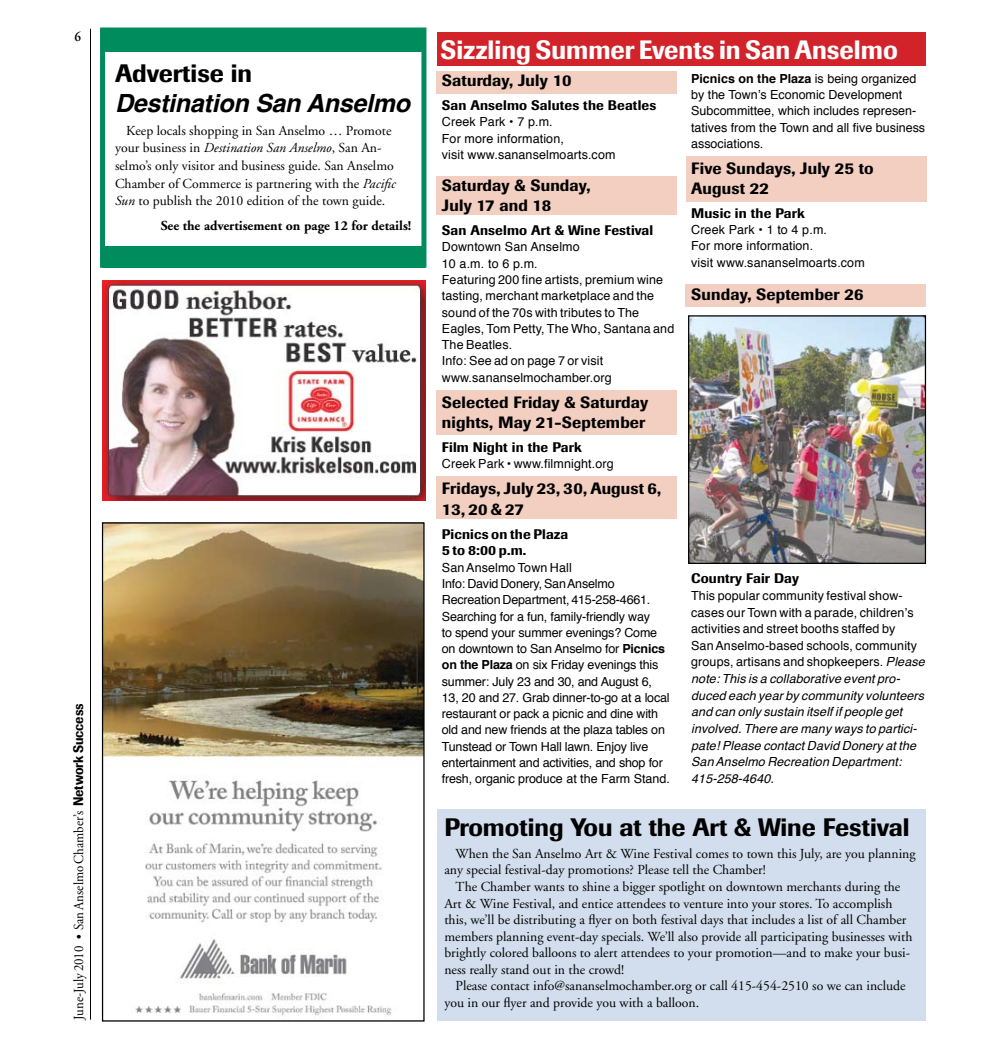
<style>
.page{position:relative;width:998px;height:1051px;background:#fff}
.page>*{position:absolute;margin:0;border:0;box-sizing:border-box;transform-origin:0 0}
.t1{font:500 26.25px "Imago";color:#fff}
.t2{font:500 25px "Imago";color:#000}
.t3{font:italic 700 25px "Helvetica";letter-spacing:-.01em;color:#000}
.t4{font:500 16.25px/20px "Imago";letter-spacing:.01em;color:#000}
.t5{font:13.75px/16.5px "Adobe Garamond";color:#000}
.t6{font:500 13.75px/16.2px "Imago";letter-spacing:.01em;color:#000}
.t7{font:13.75px "Adobe Garamond";color:#000;scale:.94 1}
.t8{font:700 13.75px "Adobe Garamond";color:#000}
.t9{font:12.5px/16.2px "Helvetica";color:#000}
.t10{font:italic 12.5px/16.6px "Helvetica";letter-spacing:.01em;color:#000}
.s1{font-style:italic}
.s2{font-weight:700;font-size:12.5px}
.s3{font-family:"Imago";font-weight:500}
.s4{font-weight:700}
.s5{font-style:normal}
</style>
<div class="page">
<hr style="left:90px;top:29px;width:1px;height:990px;background:#000">
<div style="left:436px;top:71px;width:240px;height:23px;background:#f2cfc1"></div>
<div style="left:436px;top:176px;width:240px;height:39px;background:#f2cfc1"></div>
<div style="left:436px;top:390px;width:240px;height:44px;background:#f2cfc1"></div>
<div style="left:436px;top:476px;width:240px;height:43px;background:#f2cfc1"></div>
<div style="left:686px;top:156px;width:240px;height:45px;background:#f2cfc1"></div>
<div style="left:685px;top:284px;width:240px;height:22px;background:#f2cfc1"></div>
<img style="left:102px;top:280px;width:323px;height:220px">
<img style="left:104px;top:524px;width:318px;height:495px">
<div style="left:102px;top:522px;width:322px;height:499px;border:1px solid #000"></div>
<div style="left:437px;top:808px;width:488px;height:212px;background:#d2deed"></div>
<div style="left:437px;top:32px;width:488px;height:33px;background:#d2232a"></div>
<img style="left:690px;top:317px;width:234px;height:244px">
<div style="left:688px;top:315px;width:238px;height:248px;border:1px solid #000"></div>
<div style="left:100px;top:27px;width:326px;height:240px;border:5px solid #008c5c"></div>
<div style="left:102px;top:30px;width:323px;height:21px;background:#008c5c"></div>
<div style="left:102px;top:246px;width:323px;height:21px;background:#008c5c"></div>
<h2 class="t2" style="left:115px;top:58px;width:138px">Advertise in</h2>
<h2 class="t3" style="left:115px;top:83px;width:297px">Destination San Anselmo</h2>
<p class="t5" style="left:115px;top:122px;width:282px;line-height:17.5px;text-indent:11px">Keep locals shopping in San Anselmo … Promote your business in <span class="s1">Destination San Anselmo</span>, San An&shy;selmo’s only visitor and business guide. San Anselmo Chamber of Commerce is partnering with the <span class="s1">Pacific Sun</span> to publish the 2010 edition of the town guide.</p>
<p class="t8" style="left:161px;top:218px;width:252px">See the advertisement on page 12 for details!</p>
<p class="t7" style="left:71px;top:1019px;width:338px;rotate:-90deg">June-July 2010 <span class="s2">•</span> San Anselmo Chamber’s <span class="s3">network success</span></p>
<h1 class="t1" style="left:440px;top:34px;width:459px">sizzling summer events in san Anselmo</h1>
<p class="t9" style="left:691px;top:71px;width:235px"><span class="s4">Picnics on the Plaza</span> is being organized by the Town’s Economic Development Subcommittee, which includes represen&shy;tatives from the Town and all five business associations.</p>
<h3 class="t4" style="left:691px;top:158px;width:184px">Five sundays, July 25 to<br>August 22</h3>
<p class="t6" style="left:691px;top:205px;width:115px">Music in the Park</p>
<p class="t9" style="left:691px;top:222px;width:175px">Creek Park • 1 to 4 p.m.<br>For more information.<br>visit www.sananselmoarts.com</p>
<h3 class="t4" style="left:691px;top:284px;width:174px">sunday, september 26</h3>
<h3 class="t4" style="left:442px;top:70px;width:131px">saturday, July 10</h3>
<p class="t6" style="left:442px;top:97px;width:216px">san Anselmo salutes the Beatles</p>
<p class="t9" style="left:442px;top:114px;width:175px">Creek Park • 7 p.m.<br>For more information,<br>visit www.sananselmoarts.com</p>
<h3 class="t4" style="left:442px;top:175px;width:150px">saturday &amp; sunday,<br>July 17 and 18</h3>
<p class="t6" style="left:442px;top:222px;width:213px">san Anselmo Art &amp; Wine Festival</p>
<p class="t9" style="left:442px;top:239px;width:234px">Downtown San Anselmo<br>10 a.m. to 6 p.m.<br>Featuring 200 fine artists, premium wine tasting, merchant marketplace and the sound of the 70s with tributes to The<br>Eagles, Tom Petty, The Who, Santana and<br>The Beatles.<br>Info: See ad on page 7 or visit www.sananselmochamber.org</p>
<h3 class="t4" style="left:442px;top:392px;width:208px">selected Friday &amp; saturday nights, May 21-september</h3>
<p class="t6" style="left:442px;top:438px;width:141px">Film night in the Park</p>
<p class="t9" style="left:442px;top:455px;width:173px">Creek Park • www.filmnight.org</p>
<h3 class="t4" style="left:442px;top:477px;width:221px;line-height:21.2px">Fridays, July 23, 30, August 6,<br>13, 20 &amp; 27</h3>
<p class="t6" style="left:442px;top:526px;width:128px">Picnics on the Plaza<br>5 to 8:00 p .m .</p>
<p class="t9" style="left:442px;top:559px;width:229px">San Anselmo Town Hall<br>Info: David Donery, San Anselmo Recreation Department, 415-258-4661.<br>Searching for a fun, family-friendly way<br>to spend your summer evenings? Come on downtown to San Anselmo for <span class="s4">Picnics on the Plaza</span> on six Friday evenings this summer: July 23 and 30, and August 6, 13, 20 and 27. Grab dinner-to-go at a local restaurant or pack a picnic and dine with old and new friends at the plaza tables on Tunstead or Town Hall lawn. Enjoy live entertainment and activities, and shop for fresh, organic produce at the Farm Stand.</p>
<p class="t6" style="left:691px;top:570px;width:109px">Country Fair day</p>
<p class="t10" style="left:691px;top:587px;width:235px"><span class="s5">This popular community festival show&shy;cases our Town with a parade, children’s activities and street booths staffed by<br>San Anselmo-based schools, community groups, artisans and shopkeepers.</span> Please note: This is a collaborative event pro&shy;duced each year by community volunteers and can only sustain itself if people get involved. There are many ways to partici&shy;pate! Please contact David Donery at the San Anselmo Recreation Department:<br>415-258-4640.</p>
<h2 class="t2" style="left:444px;top:812px;width:467px">Promoting You at the Art &amp; Wine Festival</h2>
<p class="t5" style="left:444px;top:845px;width:472px;text-indent:11px">When the San Anselmo Art &amp; Wine Festival comes to town this July, are you planning any special festival-day promotions? Please tell the Chamber!</p>
<p class="t5" style="left:444px;top:878px;width:469px;text-indent:11px">The Chamber wants to shine a bigger spotlight on downtown merchants during the Art &amp; Wine Festival, and entice attendees to venture into your stores. To accomplish this, we’ll be distributing a flyer on both festival days that includes a list of all Chamber members planning event-day specials. We’ll also provide all participating businesses with brightly colored balloons to alert attendees to your promotion—and to make your busi&shy;ness really stand out in the crowd!</p>
<p class="t5" style="left:444px;top:977px;width:462px;text-indent:11px">Please contact info@sananselmochamber.org or call 415-454-2510 so we can include you in our flyer and provide you with a balloon.</p>
</div>
